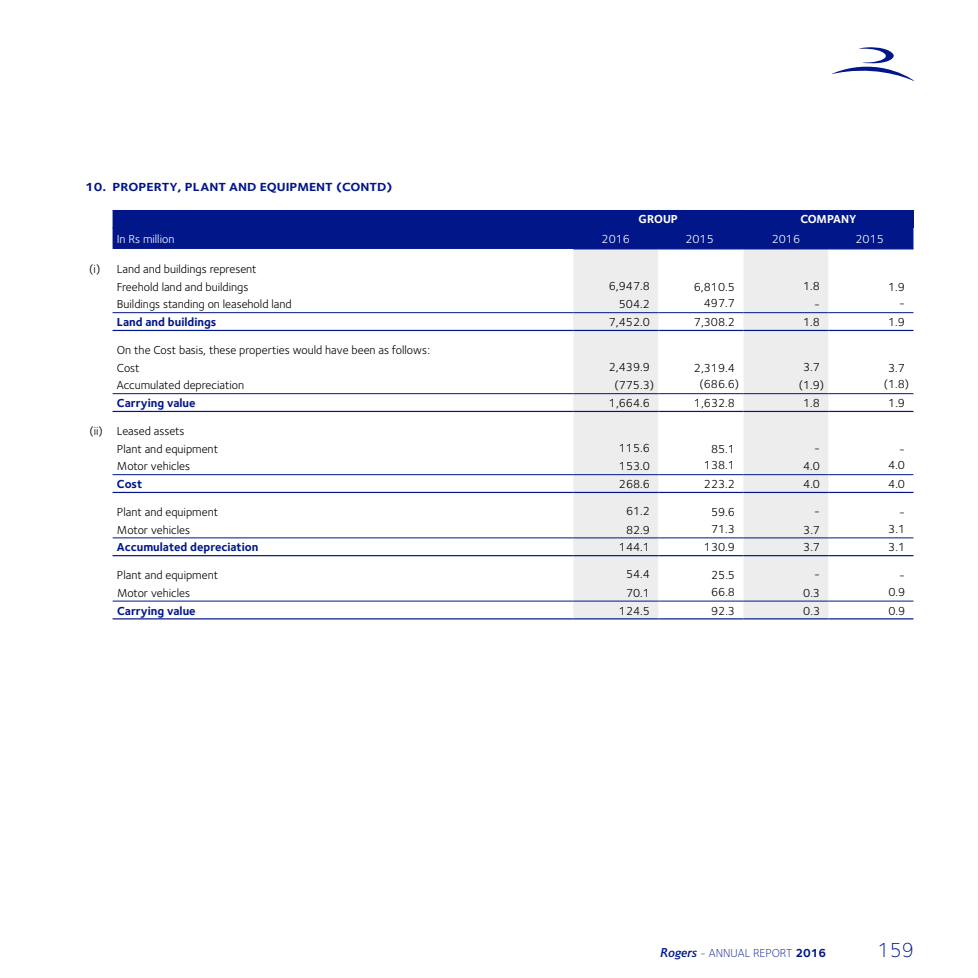
<style>
.page{position:relative;width:978px;height:978px;background:#fff}
.page>*{position:absolute;margin:0;border:0;box-sizing:border-box;transform-origin:0 0}
.t1{font:300 21px "Foundry Sterling";color:#001689}
.t2{font:700 12.15px "Foundry Sterling";color:#001689;scale:1.11 1}
.t3{font:12px/17.9px "Foundry Sterling";color:#000}
.t4{font:700 12px "Foundry Sterling";color:#001689}
.t5{font:12px "Foundry Sterling";color:#fff}
.t6{font:300 12px "Foundry Sterling";color:#001689}
.t7{font:700 12px "Foundry Sterling";color:#fff}
.s1{font-family:"Mylius Sans Bold Italic CE";font-weight:400}
.s2{font-weight:700}
</style>
<div class="page">
<div style="left:113px;top:210px;width:800px;height:39px;background:#001689"></div>
<div style="left:743px;top:210px;width:170px;height:18px;background:#001689"></div>
<svg style="left:573px;top:250px;width:340px;height:80px;fill:#ededed"></svg>
<svg style="left:112px;top:312px;width:461px;height:18px"></svg>
<svg style="left:112px;top:330px;width:802px;height:290px"></svg>
<hr style="left:113px;top:312px;width:460px;height:1px;background:#001689">
<hr style="left:573px;top:312px;width:85px;height:1px;background:#001689">
<hr style="left:658px;top:312px;width:85px;height:1px;background:#001689">
<hr style="left:743px;top:312px;width:85px;height:1px;background:#001689">
<hr style="left:828px;top:312px;width:85px;height:1px;background:#001689">
<hr style="left:113px;top:393px;width:460px;height:1px;background:#001689">
<hr style="left:573px;top:393px;width:85px;height:1px;background:#001689">
<hr style="left:658px;top:393px;width:85px;height:1px;background:#001689">
<hr style="left:743px;top:393px;width:85px;height:1px;background:#001689">
<hr style="left:828px;top:393px;width:85px;height:1px;background:#001689">
<hr style="left:113px;top:474px;width:460px;height:1px;background:#001689">
<hr style="left:573px;top:474px;width:85px;height:1px;background:#001689">
<hr style="left:658px;top:474px;width:85px;height:1px;background:#001689">
<hr style="left:743px;top:474px;width:85px;height:1px;background:#001689">
<hr style="left:828px;top:474px;width:85px;height:1px;background:#001689">
<hr style="left:113px;top:538px;width:460px;height:1px;background:#001689">
<hr style="left:573px;top:538px;width:85px;height:1px;background:#001689">
<hr style="left:658px;top:538px;width:85px;height:1px;background:#001689">
<hr style="left:743px;top:538px;width:85px;height:1px;background:#001689">
<hr style="left:828px;top:538px;width:85px;height:1px;background:#001689">
<hr style="left:113px;top:601px;width:460px;height:1px;background:#001689">
<hr style="left:573px;top:601px;width:85px;height:1px;background:#001689">
<hr style="left:658px;top:601px;width:85px;height:1px;background:#001689">
<hr style="left:743px;top:601px;width:85px;height:1px;background:#001689">
<hr style="left:828px;top:601px;width:85px;height:1px;background:#001689">
<hr style="left:113px;top:330px;width:460px;height:1px;background:#001689">
<hr style="left:573px;top:330px;width:85px;height:1px;background:#001689">
<hr style="left:658px;top:330px;width:85px;height:1px;background:#001689">
<hr style="left:743px;top:330px;width:85px;height:1px;background:#001689">
<hr style="left:828px;top:330px;width:85px;height:1px;background:#001689">
<hr style="left:113px;top:411px;width:460px;height:1px;background:#001689">
<hr style="left:573px;top:411px;width:85px;height:1px;background:#001689">
<hr style="left:658px;top:411px;width:85px;height:1px;background:#001689">
<hr style="left:743px;top:411px;width:85px;height:1px;background:#001689">
<hr style="left:828px;top:411px;width:85px;height:1px;background:#001689">
<hr style="left:113px;top:492px;width:460px;height:1px;background:#001689">
<hr style="left:573px;top:492px;width:85px;height:1px;background:#001689">
<hr style="left:658px;top:492px;width:85px;height:1px;background:#001689">
<hr style="left:743px;top:492px;width:85px;height:1px;background:#001689">
<hr style="left:828px;top:492px;width:85px;height:1px;background:#001689">
<hr style="left:113px;top:555px;width:460px;height:1px;background:#001689">
<hr style="left:573px;top:555px;width:85px;height:1px;background:#001689">
<hr style="left:658px;top:555px;width:85px;height:1px;background:#001689">
<hr style="left:743px;top:555px;width:85px;height:1px;background:#001689">
<hr style="left:828px;top:555px;width:85px;height:1px;background:#001689">
<hr style="left:113px;top:618px;width:460px;height:1px;background:#001689">
<hr style="left:573px;top:618px;width:85px;height:1px;background:#001689">
<hr style="left:658px;top:618px;width:85px;height:1px;background:#001689">
<hr style="left:743px;top:618px;width:85px;height:1px;background:#001689">
<hr style="left:828px;top:618px;width:85px;height:1px;background:#001689">
<hr style="left:573px;top:249px;width:85px;height:1px;background:#001689">
<hr style="left:658px;top:249px;width:85px;height:1px;background:#001689">
<hr style="left:743px;top:249px;width:85px;height:1px;background:#001689">
<hr style="left:828px;top:249px;width:85px;height:1px;background:#001689">
<hr style="left:573px;top:227px;width:85px;height:1px;background:#001689">
<hr style="left:658px;top:227px;width:85px;height:1px;background:#001689">
<hr style="left:113px;top:227px;width:460px;height:1px;background:#001689">
<svg style="left:832px;top:47px;width:82px;height:34px"></svg>
<p class="t2" style="left:85px;top:180px;width:278px">10. PROPERTY, PLANT AND EQUIPMENT (CONTD)</p>
<p class="t7" style="left:639px;top:212px;width:41px">GROUP</p>
<p class="t7" style="left:800px;top:212px;width:58px">COMPANY</p>
<p class="t5" style="left:117px;top:232px;width:59px">In Rs million</p>
<p class="t5" style="left:602px;top:232px;width:30px">2016</p>
<p class="t5" style="left:685px;top:232px;width:30px">2015</p>
<p class="t5" style="left:772px;top:232px;width:30px">2016</p>
<p class="t5" style="left:855px;top:232px;width:30px">2015</p>
<p class="t3" style="left:117px;top:260px;width:141px;text-indent:-28px">(i) Land and buildings represent<br>Freehold land and buildings</p>
<p class="t3" style="left:609px;top:277px;width:43px">6,947.8</p>
<p class="t3" style="left:694px;top:278px;width:43px">6,810.5</p>
<p class="t3" style="left:803px;top:277px;width:18px">1.8</p>
<p class="t3" style="left:888px;top:278px;width:18px">1.9</p>
<p class="t3" style="left:117px;top:295px;width:176px">Buildings standing on leasehold land</p>
<p class="t3" style="left:619px;top:295px;width:33px">504.2</p>
<p class="t3" style="left:704px;top:294px;width:33px">497.7</p>
<p class="t3" style="left:814px;top:295px;width:7px">-</p>
<p class="t3" style="left:899px;top:294px;width:7px">-</p>
<p class="t4" style="left:117px;top:315px;width:101px">Land and buildings</p>
<p class="t3" style="left:609px;top:313px;width:43px">7,452.0</p>
<p class="t3" style="left:694px;top:313px;width:43px">7,308.2</p>
<p class="t3" style="left:803px;top:313px;width:18px">1.8</p>
<p class="t3" style="left:888px;top:313px;width:18px">1.9</p>
<p class="t3" style="left:117px;top:341px;width:315px">On the Cost basis, these properties would have been as follows:<br>Cost</p>
<p class="t3" style="left:609px;top:358px;width:43px">2,439.9</p>
<p class="t3" style="left:694px;top:359px;width:43px">2,319.4</p>
<p class="t3" style="left:803px;top:358px;width:18px">3.7</p>
<p class="t3" style="left:888px;top:359px;width:18px">3.7</p>
<p class="t3" style="left:117px;top:376px;width:129px">Accumulated depreciation</p>
<p class="t3" style="left:614px;top:376px;width:41px">(775.3)</p>
<p class="t3" style="left:699px;top:375px;width:41px">(686.6)</p>
<p class="t3" style="left:799px;top:376px;width:27px">(1.9)</p>
<p class="t3" style="left:884px;top:375px;width:27px">(1.8)</p>
<p class="t4" style="left:117px;top:396px;width:80px">Carrying value</p>
<p class="t3" style="left:609px;top:394px;width:43px">1,664.6</p>
<p class="t3" style="left:694px;top:394px;width:43px">1,632.8</p>
<p class="t3" style="left:803px;top:394px;width:18px">1.8</p>
<p class="t3" style="left:888px;top:394px;width:18px">1.9</p>
<p class="t3" style="left:117px;top:422px;width:103px;text-indent:-28px">(ii) Leased assets<br>Plant and equipment</p>
<p class="t3" style="left:619px;top:439px;width:33px">115.6</p>
<p class="t3" style="left:711px;top:440px;width:25px">85.1</p>
<p class="t3" style="left:814px;top:439px;width:7px">-</p>
<p class="t3" style="left:899px;top:440px;width:7px">-</p>
<p class="t3" style="left:117px;top:457px;width:75px">Motor vehicles</p>
<p class="t3" style="left:619px;top:457px;width:33px">153.0</p>
<p class="t3" style="left:704px;top:456px;width:33px">138.1</p>
<p class="t3" style="left:803px;top:457px;width:18px">4.0</p>
<p class="t3" style="left:888px;top:456px;width:18px">4.0</p>
<p class="t4" style="left:117px;top:477px;width:27px">Cost</p>
<p class="t3" style="left:619px;top:475px;width:33px">268.6</p>
<p class="t3" style="left:704px;top:475px;width:33px">223.2</p>
<p class="t3" style="left:803px;top:475px;width:18px">4.0</p>
<p class="t3" style="left:888px;top:475px;width:18px">4.0</p>
<p class="t3" style="left:117px;top:503px;width:103px">Plant and equipment</p>
<p class="t3" style="left:626px;top:502px;width:25px">61.2</p>
<p class="t3" style="left:711px;top:503px;width:25px">59.6</p>
<p class="t3" style="left:814px;top:502px;width:7px">-</p>
<p class="t3" style="left:899px;top:503px;width:7px">-</p>
<p class="t3" style="left:117px;top:521px;width:75px">Motor vehicles</p>
<p class="t3" style="left:626px;top:521px;width:25px">82.9</p>
<p class="t3" style="left:711px;top:520px;width:25px">71.3</p>
<p class="t3" style="left:803px;top:521px;width:18px">3.7</p>
<p class="t3" style="left:888px;top:520px;width:18px">3.1</p>
<p class="t4" style="left:117px;top:540px;width:143px">Accumulated depreciation</p>
<p class="t3" style="left:619px;top:538px;width:33px">144.1</p>
<p class="t3" style="left:704px;top:538px;width:33px">130.9</p>
<p class="t3" style="left:803px;top:538px;width:18px">3.7</p>
<p class="t3" style="left:888px;top:538px;width:18px">3.1</p>
<p class="t3" style="left:117px;top:566px;width:103px">Plant and equipment</p>
<p class="t3" style="left:626px;top:565px;width:25px">54.4</p>
<p class="t3" style="left:711px;top:566px;width:25px">25.5</p>
<p class="t3" style="left:814px;top:565px;width:7px">-</p>
<p class="t3" style="left:899px;top:566px;width:7px">-</p>
<p class="t3" style="left:117px;top:584px;width:75px">Motor vehicles</p>
<p class="t3" style="left:626px;top:584px;width:25px">70.1</p>
<p class="t3" style="left:711px;top:583px;width:25px">66.8</p>
<p class="t3" style="left:803px;top:584px;width:18px">0.3</p>
<p class="t3" style="left:888px;top:583px;width:18px">0.9</p>
<p class="t4" style="left:117px;top:603px;width:80px">Carrying value</p>
<p class="t3" style="left:619px;top:602px;width:33px">124.5</p>
<p class="t3" style="left:711px;top:602px;width:25px">92.3</p>
<p class="t3" style="left:803px;top:602px;width:18px">0.3</p>
<p class="t3" style="left:888px;top:602px;width:18px">0.9</p>
<p class="t6" style="left:661px;top:946px;width:167px"><span class="s1">Rogers</span> - ANNUAL REPORT <span class="s2">2016</span></p>
<h1 class="t1" style="left:878px;top:938px;width:38px">159</h1>
</div>
